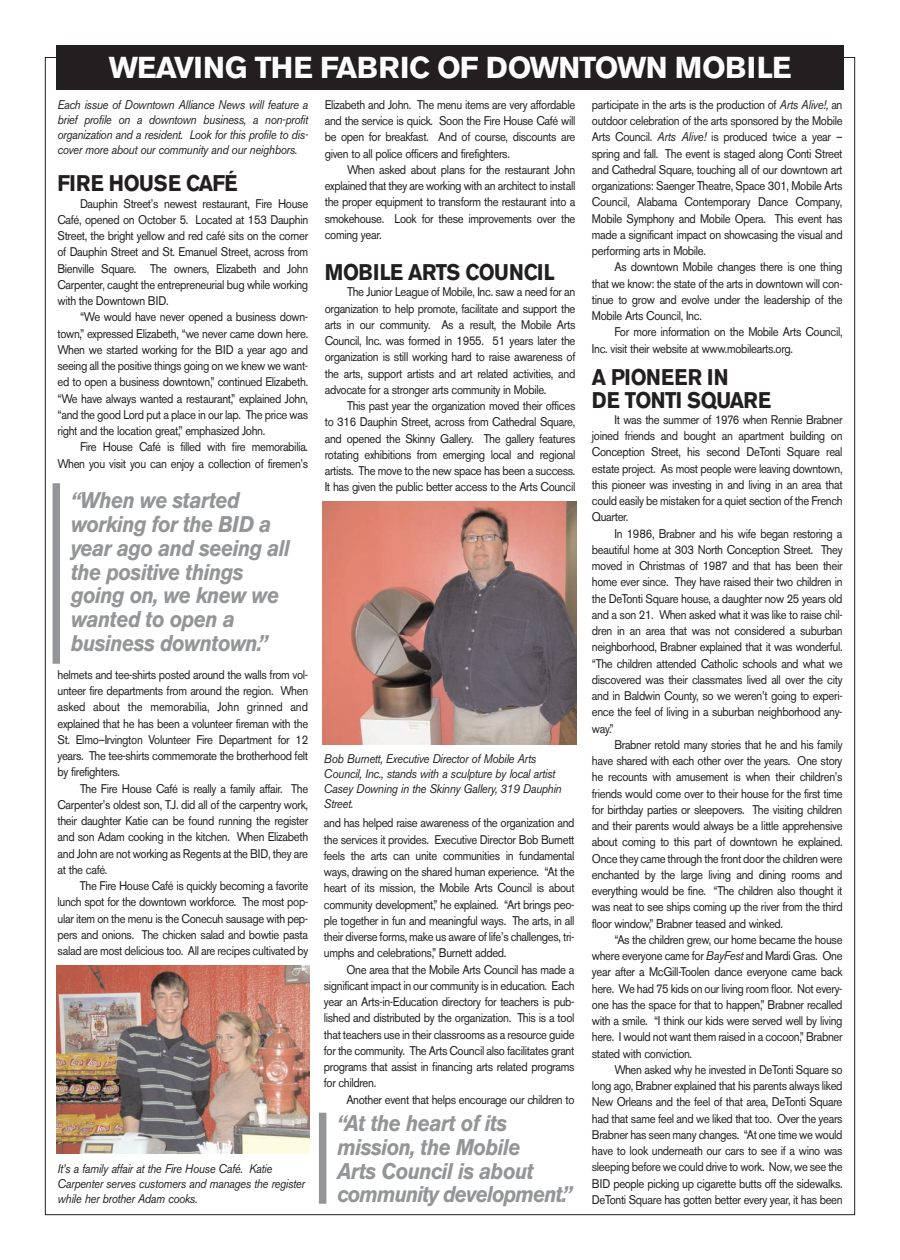
<style>
.page{position:relative;width:900px;height:1260px;background:#fff}
.page>*{position:absolute;margin:0;border:0;box-sizing:border-box;transform-origin:0 0}
.t1{font:700 30px "Akzidenz Grotesk BE";letter-spacing:-.03em;color:#fff}
.t2{font:italic 700 22.5px/23.8px "Akzidenz Grotesk BE";letter-spacing:-.03em;color:#939598;scale:.9 1}
.t3{font:700 22.5px/22.5px "Akzidenz Grotesk BE";letter-spacing:-.03em;color:#231f20;scale:.9 1}
.t4{font:12.5px/16.2px "Akzidenz Grotesk BE";letter-spacing:-.03em;color:#231f20;text-align:justify;scale:.9 1}
.t5{font:italic 12.5px/15px "Akzidenz Grotesk BE";letter-spacing:-.03em;color:#231f20;scale:.9 1}
.s1{font-style:italic}
</style>
<div class="page">
<div style="left:56px;top:45px;width:788px;height:44px;background:#231f20"></div>
<div style="left:53px;top:483px;width:7px;height:181px;background:#939598"></div>
<img style="left:56px;top:966px;width:253px;height:187px">
<img style="left:323px;top:502px;width:253px;height:243px">
<div style="left:319px;top:1113px;width:7px;height:91px;background:#939598"></div>
<h1 class="t1" style="left:109px;top:55px;width:684px">WEAVING THE FABRIC OF DOWNTOWN MOBILE</h1>
<p class="t4" style="left:592px;top:98px;width:280px">participate in the arts is the production of <span class="s1">Arts Alive!,</span> an outdoor celebration of the arts sponsored by the Mobile Arts Council. <span class="s1">Arts Alive!</span> is produced twice a year – spring and fall. The event is staged along Conti Street and Cathedral Square, touching all of our downtown art organizations: Saenger Theatre, Space 301, Mobile Arts Council, Alabama Contemporary Dance Company, Mobile Symphony and Mobile Opera. This event has made a significant impact on showcasing the visual and performing arts in Mobile.</p>
<p class="t4" style="left:592px;top:260px;width:280px;text-indent:22px">As downtown Mobile changes there is one thing that we know: the state of the arts in downtown will con&shy;tinue to grow and evolve under the leadership of the Mobile Arts Council, Inc.</p>
<p class="t4" style="left:592px;top:325px;width:280px;text-indent:22px">For more information on the Mobile Arts Council,<br>Inc. visit their website at www.mobilearts.org.</p>
<h2 class="t3" style="left:592px;top:368px;width:201px">A PIONEER IN<br>DE TONTI SQUARE</h2>
<p class="t4" style="left:592px;top:413px;width:280px;text-indent:22px">It was the summer of 1976 when Rennie Brabner joined friends and bought an apartment building on Conception Street, his second DeTonti Square real estate project. As most people were leaving downtown, this pioneer was investing in and living in an area that could easily be mistaken for a quiet section of the French Quarter.</p>
<p class="t4" style="left:592px;top:527px;width:280px;text-indent:22px">In 1986, Brabner and his wife began restoring a beautiful home at 303 North Conception Street. They moved in Christmas of 1987 and that has been their home ever since. They have raised their two children in the DeTonti Square house, a daughter now 25 years old and a son 21. When asked what it was like to raise chil&shy;dren in an area that was not considered a suburban neighborhood, Brabner explained that it was wonderful. “The children attended Catholic schools and what we discovered was their classmates lived all over the city and in Baldwin County, so we weren’t going to experi&shy;ence the feel of living in a suburban neighborhood any&shy;way.”</p>
<p class="t4" style="left:592px;top:738px;width:280px;text-indent:22px">Brabner retold many stories that he and his family have shared with each other over the years. One story he recounts with amusement is when their children’s friends would come over to their house for the first time for birthday parties or sleepovers. The visiting children and their parents would always be a little apprehensive about coming to this part of downtown he explained.<br>Once they came through the front door the children were enchanted by the large living and dining rooms and everything would be fine. “The children also thought it was neat to see ships coming up the river from the third floor window,” Brabner teased and winked.</p>
<p class="t4" style="left:592px;top:933px;width:280px;text-indent:23px">“As the children grew, our home became the house where everyone came for <span class="s1">BayFest</span> and Mardi Gras. One year after a McGill-Toolen dance everyone came back here. We had 75 kids on our living room floor. Not every&shy;one has the space for that to happen,” Brabner recalled with a smile. “I think our kids were served well by living here. I would not want them raised in a cocoon,” Brabner stated with conviction.</p>
<p class="t4" style="left:592px;top:1063px;width:280px;text-indent:22px">When asked why he invested in DeTonti Square so long ago, Brabner explained that his parents always liked New Orleans and the feel of that area, DeTonti Square had that same feel and we liked that too. Over the years Brabner has seen many changes. “At one time we would have to look underneath our cars to see if a wino was sleeping before we could drive to work. Now, we see the BID people picking up cigarette butts off the sidewalks.<br>DeTonti Square has gotten better every year, it has been</p>
<p class="t5" style="left:58px;top:98px;width:280px;text-align:justify">Each issue of Downtown Alliance News will feature a brief profile on a downtown business, a non-profit organization and a resident. Look for this profile to dis&shy;cover more about our community and our neighbors.</p>
<h2 class="t3" style="left:58px;top:174px;width:202px">FIRE HOUSE CAFÉ</h2>
<p class="t4" style="left:58px;top:197px;width:280px;text-indent:22px">Dauphin Street’s newest restaurant, Fire House Café, opened on October 5. Located at 153 Dauphin Street, the bright yellow and red café sits on the corner of Dauphin Street and St. Emanuel Street, across from Bienville Square. The owners, Elizabeth and John Carpenter, caught the entrepreneurial bug while working with the Downtown BID.</p>
<p class="t4" style="left:58px;top:310px;width:280px;text-indent:22px">“We would have never opened a business down&shy;town,” expressed Elizabeth, “we never came down here.<br>When we started working for the BID a year ago and seeing all the positive things going on we knew we want&shy;ed to open a business downtown,” continued Elizabeth. “We have always wanted a restaurant,” explained John, “and the good Lord put a place in our lap. The price was right and the location great,” emphasized John.</p>
<p class="t4" style="left:58px;top:440px;width:280px;text-align:right">Fire House Café is filled with fire memorabilia.<br>When you visit you can enjoy a collection of firemen’s</p>
<p class="t4" style="left:325px;top:98px;width:280px">Elizabeth and John. The menu items are very affordable and the service is quick. Soon the Fire House Café will be open for breakfast. And of course, discounts are given to all police officers and firefighters.</p>
<p class="t4" style="left:325px;top:163px;width:280px;text-indent:22px">When asked about plans for the restaurant John explained that they are working with an architect to install the proper equipment to transform the restaurant into a smokehouse. Look for these improvements over the coming year.</p>
<h2 class="t3" style="left:325px;top:263px;width:257px">MOBILE ARTS COUNCIL</h2>
<p class="t4" style="left:325px;top:285px;width:280px;text-indent:22px">The Junior League of Mobile, Inc. saw a need for an organization to help promote, facilitate and support the arts in our community. As a result, the Mobile Arts Council, Inc. was formed in 1955. 51 years later the organization is still working hard to raise awareness of the arts, support artists and art related activities, and advocate for a stronger arts community in Mobile.</p>
<p class="t4" style="left:325px;top:399px;width:280px;text-indent:22px">This past year the organization moved their offices to 316 Dauphin Street, across from Cathedral Square, and opened the Skinny Gallery. The gallery features rotating exhibitions from emerging local and regional artists. The move to the new space has been a success.<br>It has given the public better access to the Arts Council</p>
<h2 class="t2" style="left:71px;top:490px;width:245px">“When we started working for the BID a year ago and seeing all the positive things going on, we knew we wanted to open a business downtown.”</h2>
<p class="t4" style="left:58px;top:668px;width:280px">helmets and tee-shirts posted around the walls from vol&shy;unteer fire departments from around the region. When asked about the memorabilia, John grinned and explained that he has been a volunteer fireman with the St. Elmo–Irvington Volunteer Fire Department for 12 years. The tee-shirts commemorate the brotherhood felt by firefighters.</p>
<p class="t4" style="left:57px;top:782px;width:280px;text-indent:23px">The Fire House Café is really a family affair. The Carpenter’s oldest son, T.J. did all of the carpentry work, their daughter Katie can be found running the register and son Adam cooking in the kitchen. When Elizabeth and John are not working as Regents at the BID, they are at the café.</p>
<p class="t4" style="left:57px;top:879px;width:280px;text-indent:22px">The Fire House Café is quickly becoming a favorite lunch spot for the downtown workforce. The most pop&shy;ular item on the menu is the Conecuh sausage with pep&shy;pers and onions. The chicken salad and bowtie pasta salad are most delicious too. All are recipes cultivated by</p>
<p class="t5" style="left:324px;top:753px;width:266px">Bob Burnett, Executive Director of Mobile Arts Council, Inc., stands with a sculpture by local artist Casey Downing in the Skinny Gallery, 319 Dauphin Street.</p>
<p class="t4" style="left:324px;top:816px;width:280px">and has helped raise awareness of the organization and the services it provides. Executive Director Bob Burnett feels the arts can unite communities in fundamental ways, drawing on the shared human experience. “At the heart of its mission, the Mobile Arts Council is about community development,” he explained. “Art brings peo&shy;ple together in fun and meaningful ways. The arts, in all their diverse forms, make us aware of life’s challenges, tri&shy;umphs and celebrations,” Burnett added.</p>
<p class="t4" style="left:324px;top:963px;width:280px;text-indent:22px">One area that the Mobile Arts Council has made a significant impact in our community is in education. Each year an Arts-in-Education directory for teachers is pub&shy;lished and distributed by the organization. This is a tool that teachers use in their classrooms as a resource guide for the community. The Arts Council also facilitates grant programs that assist in financing arts related programs for children.</p>
<p class="t4" style="left:346px;top:1093px;width:255px">Another event that helps encourage our children to</p>
<h2 class="t2" style="left:337px;top:1113px;width:263px">“At the heart of its mission, the Mobile<br>Arts Council is about community development.”</h2>
<p class="t5" style="left:58px;top:1163px;width:277px">It’s a family affair at the Fire House Café. Katie<br>Carpenter serves customers and manages the register while her brother Adam cooks.</p>
</div>
